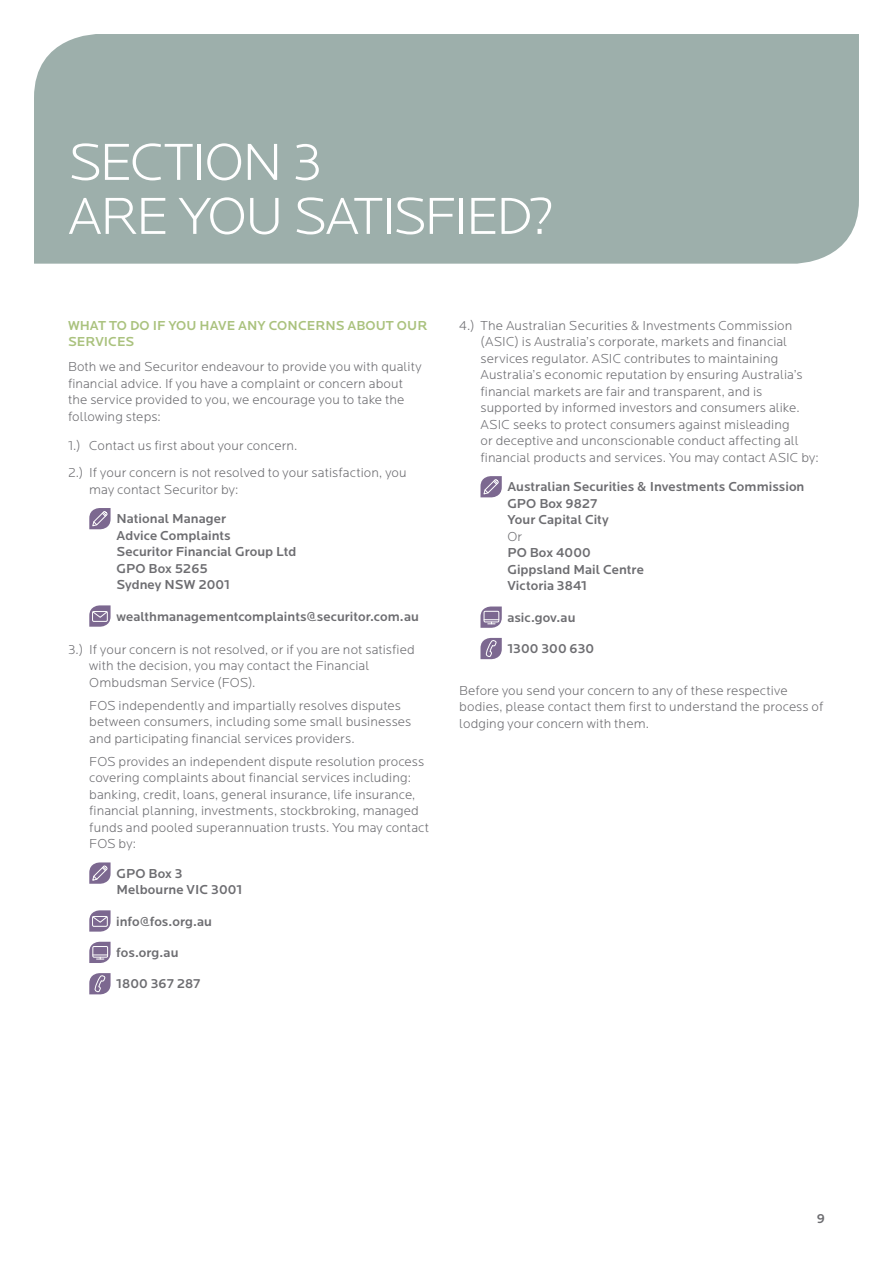
<style>
.page{position:relative;width:893px;height:1263px;background:#fff}
.page>*{position:absolute;margin:0;border:0;box-sizing:border-box;transform-origin:0 0}
.t1{font:300 54px/54px "Locator";letter-spacing:-.04em;color:#fff}
.t2{font:300 13.5px/16.5px "Locator";letter-spacing:.01em;color:#6d6d71}
.t3{font:500 13.5px/16.5px "Locator";letter-spacing:.005em;color:#6d6d71}
.t4{font:500 13.5px/16.5px "Locator";color:#aac27e}
</style>
<div class="page">
<div style="left:34px;top:34px;width:825px;height:230px;background:#9dafab"></div>
<svg style="left:89px;top:508px;width:22px;height:21px"></svg>
<svg style="left:89px;top:605px;width:22px;height:22px"></svg>
<svg style="left:89px;top:862px;width:22px;height:22px"></svg>
<svg style="left:89px;top:910px;width:22px;height:22px"></svg>
<svg style="left:89px;top:942px;width:22px;height:21px"></svg>
<svg style="left:89px;top:973px;width:22px;height:21px"></svg>
<svg style="left:480px;top:476px;width:22px;height:21px"></svg>
<svg style="left:480px;top:606px;width:22px;height:22px"></svg>
<svg style="left:480px;top:638px;width:22px;height:21px"></svg>
<h1 class="t1" style="left:68px;top:133px;width:488px">SECTION 3<br>ARE YOU SATISFIED?</h1>
<p class="t4" style="left:68px;top:317px;width:361px">WHAT TO DO IF YOU HAVE ANY CONCERNS ABOUT OUR<br>SERVICES</p>
<p class="t2" style="left:68px;top:358px;width:355px">Both we and Securitor endeavour to provide you with quality financial advice. If you have a complaint or concern about the service provided to you, we encourage you to take the following steps:</p>
<p class="t2" style="left:68px;top:431px;width:340px;line-height:27.2px">1.) Contact us first about your concern.<br>2.) If your concern is not resolved to your satisfaction, you</p>
<p class="t2" style="left:89px;top:480px;width:151px">may contact Securitor by:</p>
<p class="t3" style="left:116px;top:510px;width:181px">National Manager<br>Advice Complaints<br>Securitor Financial Group Ltd<br>GPO Box 5265<br>Sydney NSW 2001</p>
<p class="t3" style="left:116px;top:607px;width:304px">wealthmanagementcomplaints@securitor.com.au</p>
<p class="t2" style="left:89px;top:641px;width:327px;text-indent:-21px">3.) If your concern is not resolved, or if you are not satisfied with the decision, you may contact the Financial<br>Ombudsman Service (FOS).</p>
<p class="t2" style="left:89px;top:696px;width:324px">FOS independently and impartially resolves disputes between consumers, including some small businesses and participating financial services providers.</p>
<p class="t2" style="left:89px;top:752px;width:341px">FOS provides an independent dispute resolution process covering complaints about financial services including: banking, credit, loans, general insurance, life insurance, financial planning, investments, stockbroking, managed funds and pooled superannuation trusts. You may contact FOS by:</p>
<p class="t3" style="left:116px;top:864px;width:127px">GPO Box 3<br>Melbourne VIC 3001</p>
<p class="t3" style="left:116px;top:912px;width:97px">info@fos.org.au</p>
<p class="t3" style="left:116px;top:944px;width:64px">fos.org.au</p>
<p class="t3" style="left:116px;top:975px;width:86px">1800 367 287</p>
<p class="t2" style="left:480px;top:317px;width:340px;text-indent:-21px">4.) The Australian Securities &amp; Investments Commission (ASIC) is Australia’s corporate, markets and financial services regulator. ASIC contributes to maintaining Australia’s economic reputation by ensuring Australia’s financial markets are fair and transparent, and is supported by informed investors and consumers alike.<br>ASIC seeks to protect consumers against misleading<br>or deceptive and unconscionable conduct affecting all financial products and services. You may contact ASIC by:</p>
<p class="t3" style="left:507px;top:478px;width:299px">Australian Securities &amp; Investments Commission<br>GPO Box 9827<br>Your Capital City</p>
<p class="t2" style="left:507px;top:528px;width:16px">Or</p>
<p class="t3" style="left:507px;top:544px;width:138px">PO Box 4000<br>Gippsland Mail Centre<br>Victoria 3841</p>
<p class="t3" style="left:507px;top:609px;width:70px">asic.gov.au</p>
<p class="t3" style="left:507px;top:640px;width:88px">1300 300 630</p>
<p class="t2" style="left:459px;top:682px;width:366px">Before you send your concern to any of these respective bodies, please contact them first to understand the process of lodging your concern with them.</p>
<p class="t3" style="left:817px;top:1209px;width:10px">9</p>
</div>
